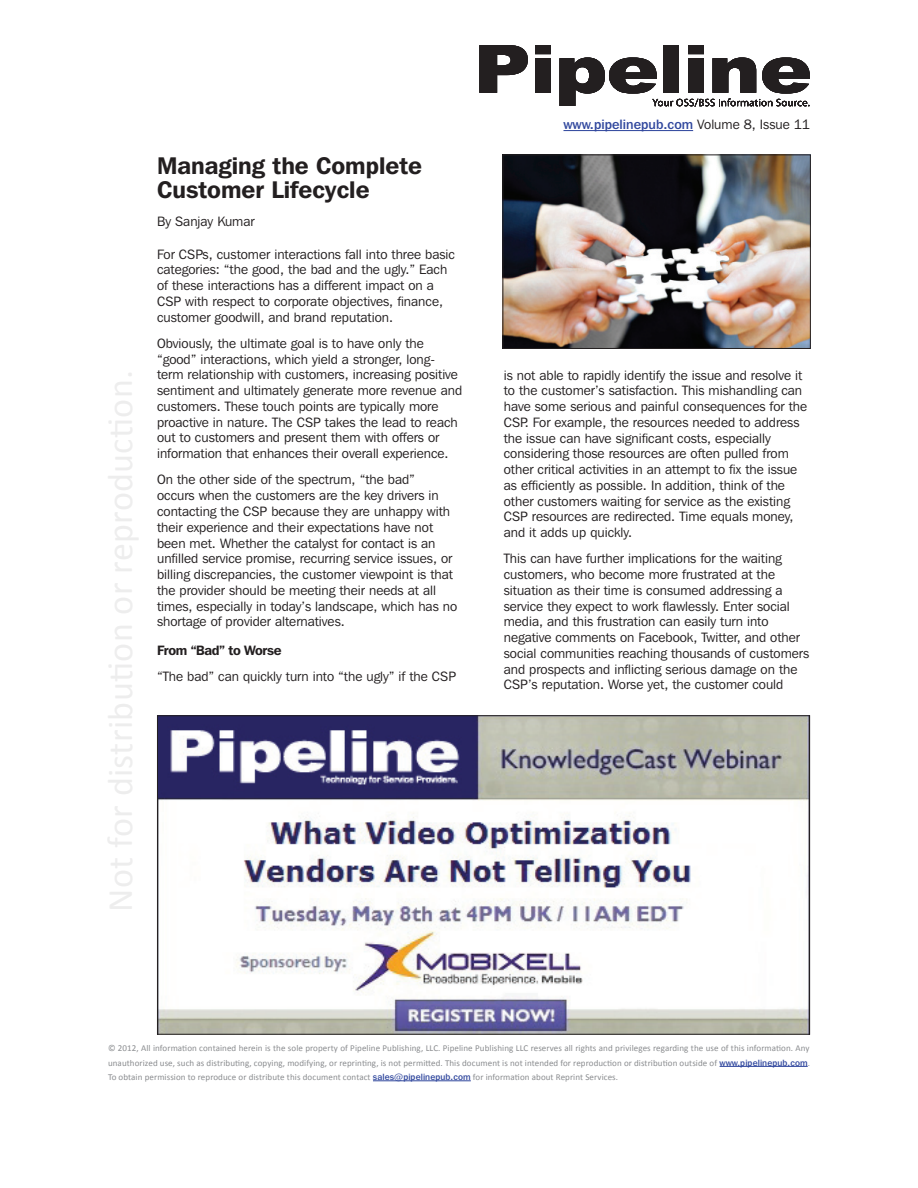
<style>
.page{position:relative;width:918px;height:1188px;background:#fff}
.page>*{position:absolute;margin:0;border:0;box-sizing:border-box;transform-origin:0 0}
.t1{font:600 24px/24px "Franklin Gothic IT Cby BT";color:#231f20}
.t2{font:13.5px/15.8px "Franklin Gothic IT Cby BT";color:#231f20}
.t3{font:500 13.5px "Franklin Gothic IT Cby BT";color:#31489e}
.t4{font:600 13.5px "Franklin Gothic IT Cby BT";letter-spacing:-.025em;color:#231f20}
.t5{font:9px/14.4px "Calibri";letter-spacing:.01em;color:#8a8c8f;text-align:justify}
.s1{font-weight:400;color:#231f20}
.s2{font-family:"Franklin Gothic IT Cby BT";font-weight:500;color:#31489e}
</style>
<div class="page">
<hr style="left:720px;top:1066px;width:88px;height:1px;background:#31489e">
<hr style="left:373px;top:1080px;width:98px;height:1px;background:#31489e">
<svg style="left:479px;top:45px;width:49px;height:48px"></svg>
<svg style="left:535px;top:45px;width:16px;height:48px"></svg>
<svg style="left:559px;top:45px;width:251px;height:62px"></svg>
<hr style="left:563px;top:130px;width:130px;height:1px;background:#31489e">
<img style="left:504px;top:156px;width:305px;height:191px">
<div style="left:502px;top:154px;width:309px;height:195px;border:1px solid #231f20"></div>
<img style="left:159px;top:717px;width:649px;height:316px">
<h1 class="t1" style="left:157px;top:153px;width:267px">Managing the Complete<br>Customer Lifecycle</h1>
<p class="t2" style="left:157px;top:213px;width:99px">By Sanjay Kumar</p>
<p class="t2" style="left:157px;top:246px;width:299px">For CSPs, customer interactions fall into three basic categories: “the good, the bad and the ugly.” Each of these interactions has a different impact on a CSP with respect to corporate objectives, finance, customer goodwill, and brand reputation.</p>
<p class="t2" style="left:157px;top:335px;width:307px">Obviously, the ultimate goal is to have only the “good” interactions, which yield a stronger, long&shy;term relationship with customers, increasing positive sentiment and ultimately generate more revenue and customers. These touch points are typically more proactive in nature. The CSP takes the lead to reach out to customers and present them with offers or information that enhances their overall experience.</p>
<p class="t2" style="left:157px;top:472px;width:302px">On the other side of the spectrum, “the bad”<br>occurs when the customers are the key drivers in contacting the CSP because they are unhappy with their experience and their expectations have not been met. Whether the catalyst for contact is an unfilled service promise, recurring service issues, or billing discrepancies, the customer viewpoint is that the provider should be meeting their needs at all times, especially in today’s landscape, which has no shortage of provider alternatives.</p>
<p class="t4" style="left:157px;top:641px;width:126px">From “Bad” to Worse</p>
<p class="t2" style="left:157px;top:668px;width:300px">“The bad” can quickly turn into “the ugly” if the CSP</p>
<p class="t3" style="left:563px;top:116px;width:248px">www.pipelinepub.com <span class="s1">Volume 8, Issue 11</span></p>
<p class="t2" style="left:504px;top:367px;width:305px">is not able to rapidly identify the issue and resolve it to the customer’s satisfaction. This mishandling can have some serious and painful consequences for the CSP. For example, the resources needed to address the issue can have significant costs, especially considering those resources are often pulled from other critical activities in an attempt to fix the issue as efficiently as possible. In addition, think of the other customers waiting for service as the existing CSP resources are redirected. Time equals money, and it adds up quickly.</p>
<p class="t2" style="left:504px;top:551px;width:307px">This can have further implications for the waiting customers, who become more frustrated at the situation as their time is consumed addressing a service they expect to work flawlessly. Enter social media, and this frustration can easily turn into negative comments on Facebook, Twitter, and other social communities reaching thousands of customers and prospects and inflicting serious damage on the CSP’s reputation. Worse yet, the customer could</p>
<p class="t5" style="left:108px;top:1041px;width:704px">© 2012, All information contained herein is the sole property of Pipeline Publishing, LLC. Pipeline Publishing LLC reserves all rights and privileges regarding the use of this information. Any unauthorized use, such as distributing, copying, modifying, or reprinting, is not permitted. This document is not intended for reproduction or distribution outside of <span class="s2">www.pipelinepub.com</span>.<br>To obtain permission to reproduce or distribute this document contact <span class="s2">sales@pipelinepub.com</span> for information about Reprint Services.</p>
</div>
